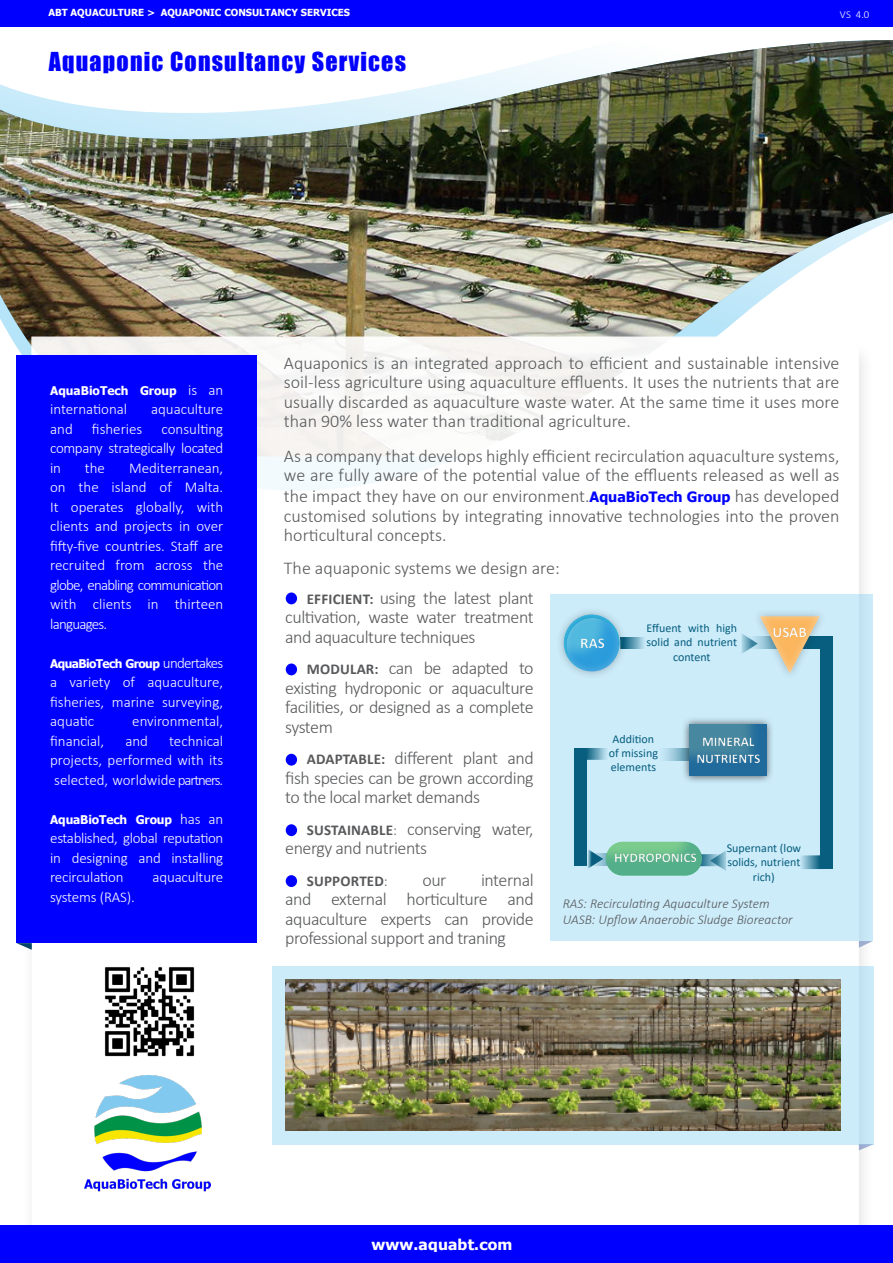
<style>
.page{position:relative;width:893px;height:1263px;background:#fff}
.page>*{position:absolute;margin:0;border:0;box-sizing:border-box;transform-origin:0 0}
.t1{font:24px "Impact";letter-spacing:.05em;color:#00f}
.t2{font:300 18px/19.5px "Calibri";letter-spacing:-.025em;color:#58595b;text-align:justify}
.t3{font:300 18px "Calibri";color:#58595b}
.t4{font:300 15px "Calibri";color:#fff}
.t5{font:300 15px "Calibri";letter-spacing:-.025em;color:#fff}
.t6{font:300 15px "Calibri";letter-spacing:-.05em;color:#fff}
.t7{font:700 15px "Tahoma";letter-spacing:.01em;color:#fff;scale:1.04 1}
.t8{font:700 15px "Calibri";letter-spacing:.015em;color:#58595b}
.t9{font:700 15px "Calibri";color:#fff}
.t10{font:italic 300 13.5px "Calibri";color:#58595b}
.t11{font:700 13.5px/16.2px "Calibri";color:#fff;text-align:center}
.t12{font:12px/14.4px "Calibri";color:#075e7e;text-align:center}
.t13{font:700 12px "Tahoma";letter-spacing:-.01em;color:#fff}
.t14{font:700 12px "Tahoma";letter-spacing:-.05em;color:#fff}
.t15{font:300 10.65px "Calibri";color:#fff}
.t16{font:700 9.75px "Tahoma";color:#fff}
.s1{font-family:"Calibri";font-weight:300;font-size:15px}
.s2{font-family:"Tahoma";font-weight:700;font-size:14.25px;color:#00f}
.s3{font-weight:700;font-size:15px}
.s4{font-size:15px}
.s5{font-weight:300}
</style>
<div class="page">
<img style="left:0;top:40px;width:893px;height:417px">
<div style="left:31px;top:336px;width:827px;height:225px;background:linear-gradient(to right,#f3f2ef,#fff);border:2px solid #fff"></div>
<div style="left:16px;top:355px;width:241px;height:588px;background:#00f"></div>
<svg style="left:16px;top:943px;width:16px;height:7px"></svg>
<div style="left:0;top:0;width:893px;height:27px;background:#00f"></div>
<div style="left:551px;top:594px;width:322px;height:347px;background:#ccecfa"></div>
<svg style="left:859px;top:941px;width:14px;height:7px"></svg>
<svg style="left:628px;top:637px;width:17px;height:12px"></svg>
<svg style="left:587px;top:748px;width:20px;height:12px"></svg>
<div style="left:561px;top:614px;width:60px;height:60px;background:#fff;opacity:.43"></div>
<div style="left:565px;top:616px;width:54px;height:57px;background:#366cef;opacity:.75"></div>
<div style="left:572px;top:630px;width:54px;height:23px;background:#231f20;opacity:.16"></div>
<svg style="left:663px;top:748px;width:16px;height:12px"></svg>
<div style="left:752px;top:608px;width:75px;height:72px;background:#231f20;opacity:.27"></div>
<svg style="left:742px;top:616px;width:17px;height:58px"></svg>
<div style="left:759px;top:614px;width:63px;height:60px;background:#fff;opacity:.43"></div>
<div style="left:820px;top:636px;width:13px;height:232px;background:#075e7e"></div>
<div style="left:574px;top:748px;width:13px;height:117px;background:#075e7e"></div>
<div style="left:764px;top:619px;width:63px;height:24px;background:#231f20;opacity:.16"></div>
<svg style="left:801px;top:855px;width:32px;height:14px"></svg>
<svg style="left:715px;top:851px;width:11px;height:20px"></svg>
<div style="left:604px;top:841px;width:98px;height:36px;background:#366cef;opacity:.75"></div>
<div style="left:606px;top:847px;width:109px;height:25px;background:#231f20;opacity:.16"></div>
<svg style="left:582px;top:848px;width:36px;height:21px"></svg>
<div style="left:681px;top:716px;width:94px;height:68px;background:#231f20;opacity:.75"></div>
<div style="left:687px;top:723px;width:79px;height:54px;background:#366cef;opacity:.75"></div>
<div style="left:679px;top:732px;width:99px;height:39px;background:#231f20;opacity:.16"></div>
<div style="left:272px;top:966px;width:601px;height:178px;background:#ccecfa"></div>
<svg style="left:859px;top:1144px;width:14px;height:6px"></svg>
<img style="left:286px;top:979px;width:554px;height:151px">
<div style="left:286px;top:592px;width:11px;height:12px;background:#00f;border-radius:50%"></div>
<div style="left:286px;top:663px;width:11px;height:12px;background:#00f;border-radius:50%"></div>
<div style="left:286px;top:754px;width:11px;height:12px;background:#00f;border-radius:50%"></div>
<div style="left:286px;top:824px;width:11px;height:12px;background:#00f;border-radius:50%"></div>
<div style="left:286px;top:875px;width:11px;height:12px;background:#00f;border-radius:50%"></div>
<img style="left:85px;top:1076px;width:125px;height:116px">
<div style="left:0;top:1225px;width:893px;height:38px;background:#00f"></div>
<div style="left:0;top:1236px;width:893px;height:17px;border:2px solid #00f"></div>
<img style="left:104px;top:967px;width:91px;height:90px">
<p class="t16" style="left:48px;top:6px;width:303px">ABT AQUACULTURE &gt; AQUAPONIC CONSULTANCY SERVICES</p>
<p class="t1" style="left:49px;top:43px;width:359px">Aquaponic Consultancy Services</p>
<p class="t15" style="left:840px;top:7px;width:31px">VS 4.0</p>
<p class="t13" style="left:50px;top:382px;width:175px">AquaBioTech Group <span class="s1">is an</span></p>
<p class="t4" style="left:50px;top:400px;width:79px">international</p>
<p class="t4" style="left:151px;top:400px;width:74px">aquaculture</p>
<p class="t4" style="left:50px;top:419px;width:24px">and</p>
<p class="t4" style="left:92px;top:419px;width:52px">fisheries</p>
<p class="t4" style="left:162px;top:419px;width:63px">consulting</p>
<p class="t5" style="left:50px;top:439px;width:175px">company strategically located</p>
<p class="t4" style="left:50px;top:458px;width:12px">in</p>
<p class="t4" style="left:85px;top:458px;width:22px">the</p>
<p class="t4" style="left:129px;top:458px;width:96px">Mediterranean,</p>
<p class="t4" style="left:50px;top:478px;width:175px">on the island of Malta.</p>
<p class="t4" style="left:50px;top:497px;width:175px">It operates globally, with</p>
<p class="t4" style="left:50px;top:517px;width:175px">clients and projects in over</p>
<p class="t4" style="left:50px;top:536px;width:175px">fifty-five countries. Staff are</p>
<p class="t4" style="left:50px;top:556px;width:175px">recruited from across the</p>
<p class="t6" style="left:50px;top:575px;width:175px">globe, enabling communication</p>
<p class="t4" style="left:50px;top:595px;width:175px">with clients in thirteen</p>
<p class="t6" style="left:50px;top:614px;width:59px">languages.</p>
<p class="t14" style="left:50px;top:655px;width:175px">AquaBioTech Group <span class="s1">undertakes</span></p>
<p class="t4" style="left:50px;top:673px;width:175px">a variety of aquaculture,</p>
<p class="t4" style="left:50px;top:692px;width:175px">fisheries, marine surveying,</p>
<p class="t4" style="left:50px;top:712px;width:46px">aquatic</p>
<p class="t4" style="left:132px;top:712px;width:93px">environmental,</p>
<p class="t4" style="left:50px;top:731px;width:56px">financial,</p>
<p class="t4" style="left:125px;top:731px;width:24px">and</p>
<p class="t4" style="left:169px;top:731px;width:56px">technical</p>
<p class="t4" style="left:50px;top:751px;width:175px">projects, performed with its</p>
<p class="t4" style="left:54px;top:770px;width:170px">selected, worldwide partners.</p>
<p class="t13" style="left:50px;top:811px;width:175px">AquaBioTech Group <span class="s1">has an</span></p>
<p class="t5" style="left:50px;top:829px;width:175px">established, global reputation</p>
<p class="t4" style="left:50px;top:848px;width:175px">in designing and installing</p>
<p class="t4" style="left:50px;top:868px;width:75px">recirculation</p>
<p class="t4" style="left:152px;top:868px;width:72px">aquaculture</p>
<p class="t4" style="left:50px;top:887px;width:86px">systems (RAS).</p>
<p class="t2" style="left:284px;top:353px;width:557px">Aquaponics is an integrated approach to efficient and sustainable intensive soil-less agriculture using aquaculture effluents. It uses the nutrients that are usually discarded as aquaculture waste water. At the same time it uses more than 90% less water than traditional agriculture.</p>
<p class="t2" style="left:284px;top:446px;width:557px">As a company that develops highly efficient recirculation aquaculture systems, we are fully aware of the potential value of the effluents released as well as the impact they have on our environment.<span class="s2">AquaBioTech Group</span> has developed customised solutions by integrating innovative technologies into the proven horticultural concepts.</p>
<p class="t3" style="left:284px;top:557px;width:277px">The aquaponic systems we design are:</p>
<p class="t2" style="left:285px;top:588px;width:250px;text-indent:22px"><span class="s3">EFFICIENT:</span> using the latest plant cultivation, waste water treatment and aquaculture techniques</p>
<p class="t2" style="left:285px;top:658px;width:250px;text-indent:22px"><span class="s3">MODULAR:</span> can be adapted to existing hydroponic or aquaculture facilities, or designed as a complete system</p>
<p class="t2" style="left:285px;top:748px;width:250px;text-indent:22px"><span class="s3">ADAPTABLE:</span> different plant and fish species can be grown according to the local market demands</p>
<p class="t2" style="left:285px;top:819px;width:250px;text-indent:22px"><span class="s3">SUSTAINABLE</span><span class="s4">:</span> conserving water, energy and nutrients</p>
<p class="t8" style="left:307px;top:870px;width:83px">SUPPORTED<span class="s5">:</span></p>
<p class="t2" style="left:422px;top:870px;width:26px">our</p>
<p class="t12" style="left:647px;top:620px;width:92px">Effuent with high solid and nutrient content</p>
<p class="t9" style="left:773px;top:622px;width:36px">USAB</p>
<p class="t9" style="left:580px;top:632px;width:26px">RAS</p>
<p class="t12" style="left:609px;top:731px;width:51px">Addition of missing elements</p>
<p class="t11" style="left:696px;top:733px;width:66px">MINERAL<br>NUTRIENTS</p>
<p class="t12" style="left:727px;top:840px;width:76px">Supernant (low solids, nutrient rich)</p>
<p class="t11" style="left:614px;top:850px;width:84px">HYDROPONICS</p>
<p class="t2" style="left:285px;top:870px;width:250px;text-indent:196px">internal and external horticulture and aquaculture experts can provide professional support and traning</p>
<p class="t10" style="left:563px;top:895px;width:209px">RAS: Recirculating Aquaculture System</p>
<p class="t10" style="left:563px;top:911px;width:231px">UASB: Upflow Anaerobic Sludge Bioreactor</p>
<p class="t7" style="left:371px;top:1233px;width:137px">www.aquabt.com</p>
</div>
